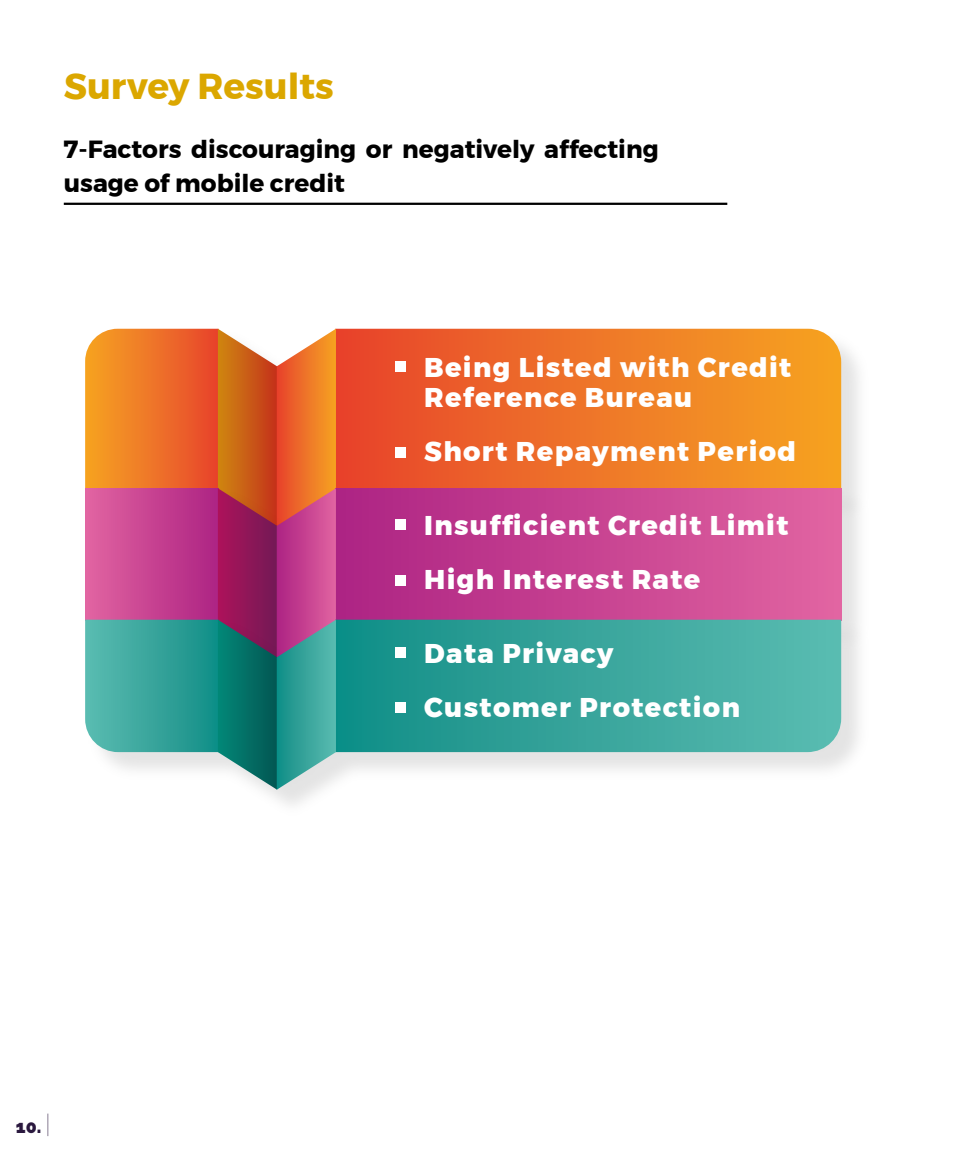
<style>
.page{position:relative;width:957px;height:1149px;background:#fff}
.page>*{position:absolute;margin:0;border:0;box-sizing:border-box;transform-origin:0 0}
.t1{font:700 36px "Montserrat";color:#dba700}
.t2{font:800 27px/54.2px "Montserrat";letter-spacing:.05em;color:#fff}
.t3{font:700 24.75px/33.8px "Montserrat";color:#000}
.t4{font:800 18px "Raleway";color:#2a183e}
.s1{font-weight:100;font-size:24.75px}
</style>
<div class="page">
<hr style="left:64px;top:202px;width:663px;height:3px;background:#000">
<img style="left:841px;top:346px;width:18px;height:139px">
<svg style="left:336px;top:328px;width:505px;height:157px;background:#ee7528"></svg>
<img style="left:336px;top:485px;width:524px;height:131px">
<div style="left:335px;top:488px;width:506px;height:132px;background:linear-gradient(to right,#ad2283,#e164a1)"></div>
<img style="left:263px;top:616px;width:597px;height:189px">
<svg style="left:336px;top:619px;width:505px;height:132px;background:#37a49c"></svg>
<svg style="left:85px;top:328px;width:251px;height:461px;background:#a5766f"></svg>
<div style="left:395px;top:361px;width:11px;height:11px;background:#fff"></div>
<div style="left:395px;top:447px;width:11px;height:10px;background:#fff"></div>
<div style="left:395px;top:519px;width:11px;height:11px;background:#fff"></div>
<div style="left:395px;top:574px;width:11px;height:11px;background:#fff"></div>
<div style="left:395px;top:647px;width:11px;height:10px;background:#fff"></div>
<div style="left:395px;top:702px;width:11px;height:10px;background:#fff"></div>
<h1 class="t1" style="left:64px;top:57px;width:271px">Survey Results</h1>
<p class="t3" style="left:64px;top:132px;width:596px">7-Factors discouraging or negatively affecting usage of mobile credit</p>
<p class="t2" style="left:424px;top:352px;width:369px;line-height:30.2px">Being Listed with Credit<br>Reference Bureau</p>
<p class="t2" style="left:424px;top:424px;width:373px">Short Repayment Period</p>
<p class="t2" style="left:424px;top:498px;width:366px">Insufficient Credit Limit<br>High Interest Rate</p>
<p class="t2" style="left:424px;top:626px;width:317px">Data Privacy<br>Customer Protection</p>
<p class="t4" style="left:16px;top:1115px;width:36px">10. <span class="s1">|</span></p>
</div>
